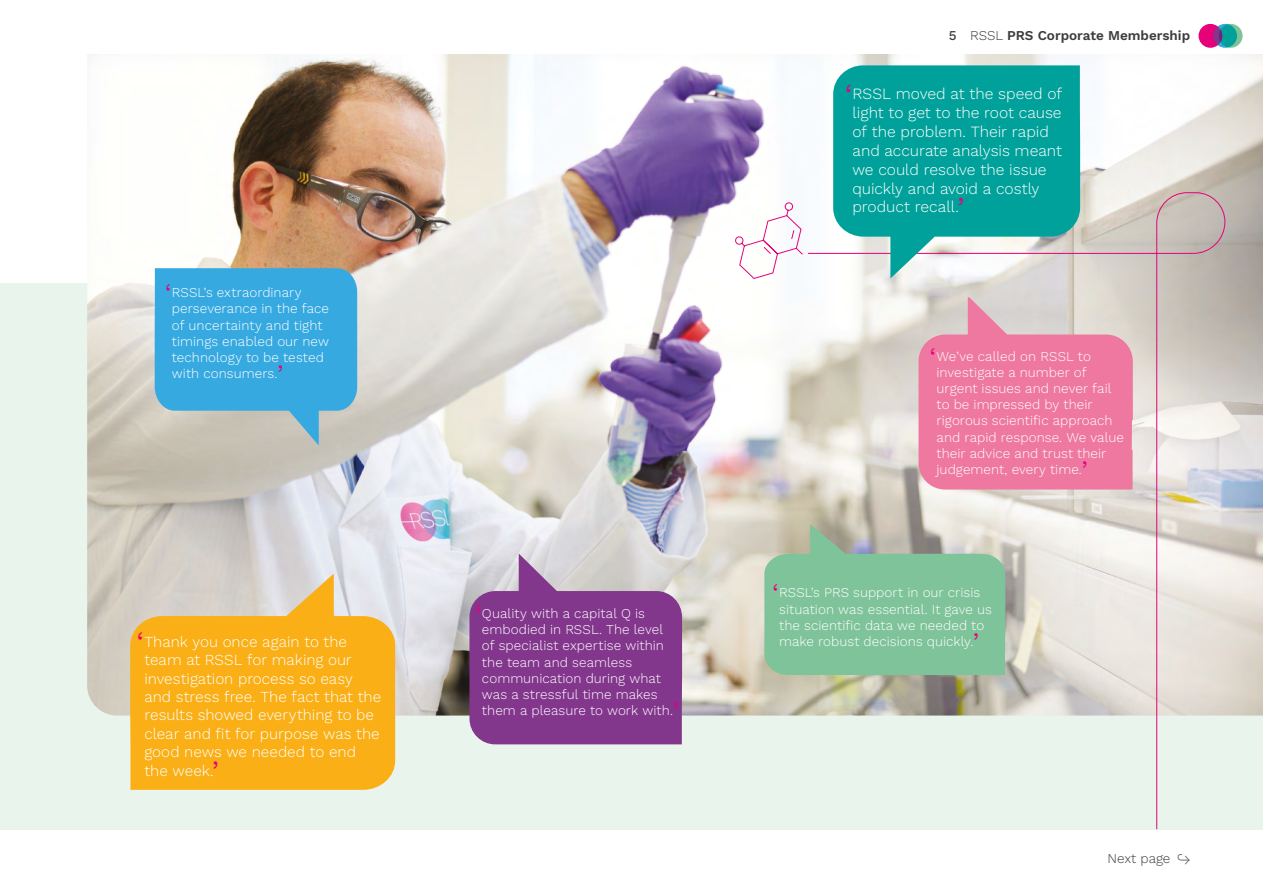
<style>
.page{position:relative;width:1263px;height:893px;background:#fff}
.page>*{position:absolute;margin:0;border:0;box-sizing:border-box;transform-origin:0 0}
.t1{font:36.6px "Work Sans";color:#e6007a}
.t2{font:35.7px "Work Sans";color:#e6007a}
.t3{font:31.5px "Work Sans";color:#e6007a}
.t4{font:15.75px/18.8px "Work Sans";color:#fff}
.t5{font:15.3px/18.3px "Work Sans";color:#fff}
.t6{font:13.5px/16.2px "Work Sans";letter-spacing:.005em;color:#fff}
.t7{font:600 13.5px "Work Sans";color:#3c3c3b}
.t8{font:13.5px "Work Sans";color:#3c3c3b}
.s1{font-weight:500}
.s2{font-weight:400}
</style>
<div class="page">
<svg style="left:1198px;top:24px;width:44px;height:24px"></svg>
<div style="left:0;top:284px;width:1263px;height:546px;background:#e9f4ec"></div>
<img style="left:87px;top:54px;width:1176px;height:662px">
<svg style="left:807px;top:192px;width:419px;height:638px"></svg>
<svg style="left:155px;top:268px;width:202px;height:178px;background:#52aed8"></svg>
<svg style="left:833px;top:65px;width:247px;height:214px;background:#31afaa"></svg>
<svg style="left:918px;top:294px;width:216px;height:196px;background:#e98ba9"></svg>
<svg style="left:469px;top:554px;width:213px;height:190px;background:#915399"></svg>
<svg style="left:130px;top:574px;width:265px;height:216px;background:#f3b639"></svg>
<svg style="left:764px;top:524px;width:241px;height:151px;background:#8bc19e"></svg>
<svg style="left:735px;top:202px;width:68px;height:77px"></svg>
<h3 class="t3" style="left:165px;top:272px;width:8px">‘</h3>
<p class="t6" style="left:172px;top:284px;width:159px">RSSL’s extraordinary perseverance in the face of uncertainty and tight timings enabled our new technology to be tested with consumers.</p>
<h3 class="t3" style="left:277px;top:353px;width:8px">’</h3>
<h2 class="t2" style="left:136px;top:618px;width:9px">‘</h2>
<p class="t5" style="left:144px;top:632px;width:238px">Thank you once again to the team at RSSL for making our investigation process so easy and stress free. The fact that the results showed everything to be clear and fit for purpose was the good news we needed to end the week.</p>
<h2 class="t2" style="left:211px;top:746px;width:9px">’</h2>
<h3 class="t3" style="left:475px;top:592px;width:8px">‘</h3>
<p class="t6" style="left:482px;top:605px;width:193px">Quality with a capital Q is embodied in RSSL. The level of specialist expertise within the team and seamless communication during what was a stressful time makes them a pleasure to work with.</p>
<h3 class="t3" style="left:672px;top:689px;width:8px">’</h3>
<p class="t7" style="left:949px;top:25px;width:243px"><span class="s1">5</span> <span class="s2">RSSL</span> PRS Corporate Membership</p>
<h1 class="t1" style="left:845px;top:70px;width:9px">‘</h1>
<p class="t4" style="left:852px;top:84px;width:211px">RSSL moved at the speed of light to get to the root cause of the problem. Their rapid and accurate analysis meant we could resolve the issue quickly and avoid a costly product recall.</p>
<h1 class="t1" style="left:957px;top:183px;width:9px">’</h1>
<h3 class="t3" style="left:929px;top:335px;width:8px">‘</h3>
<p class="t6" style="left:936px;top:347px;width:189px">We’ve called on RSSL to investigate a number of urgent issues and never fail to be impressed by their rigorous scientific approach and rapid response. We value their advice and trust their judgement, every time.</p>
<h3 class="t3" style="left:1081px;top:448px;width:8px">’</h3>
<h3 class="t3" style="left:772px;top:572px;width:8px">‘</h3>
<p class="t6" style="left:779px;top:584px;width:214px">RSSL’s PRS support in our crisis situation was essential. It gave us the scientific data we needed to make robust decisions quickly.</p>
<h3 class="t3" style="left:973px;top:620px;width:8px">’</h3>
<p class="t8" style="left:1107px;top:848px;width:84px">Next page ↪</p>
</div>
